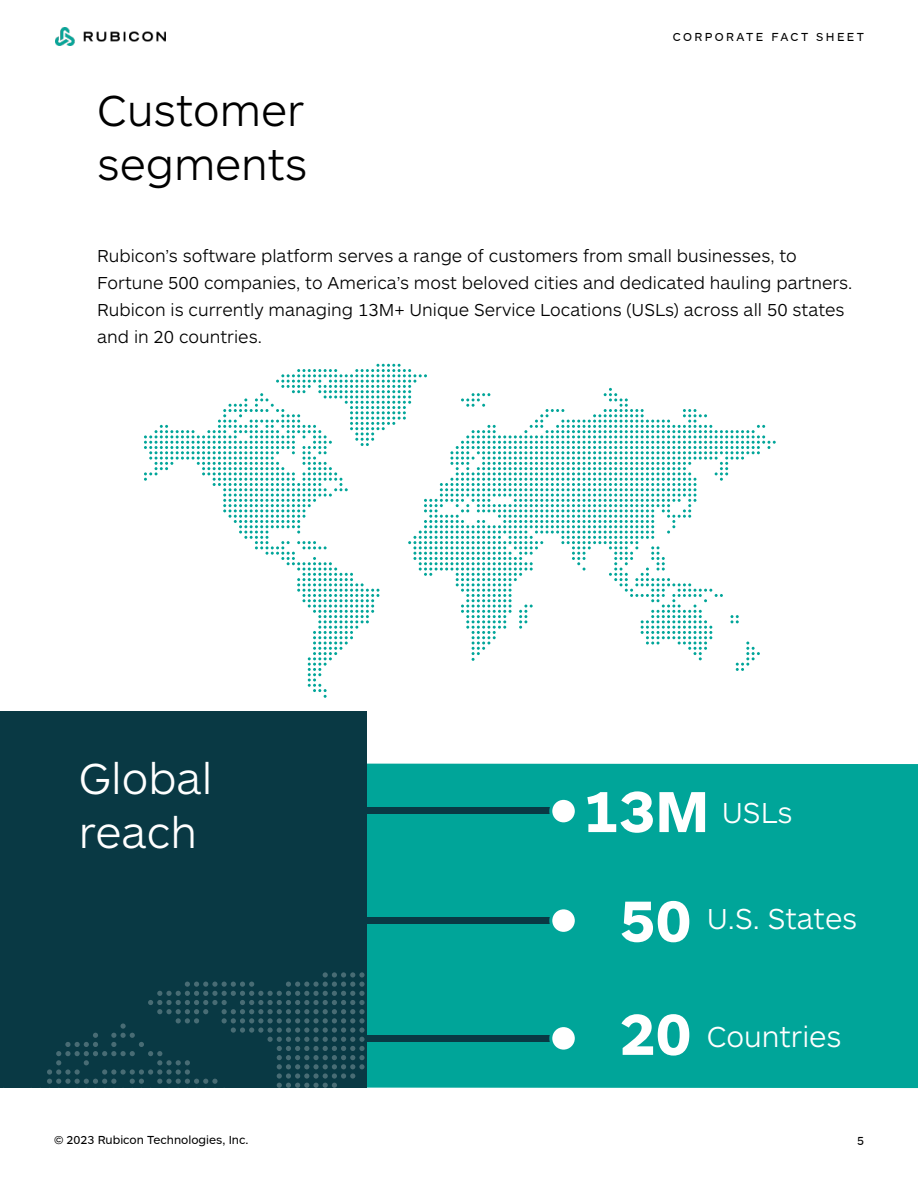
<style>
.page{position:relative;width:918px;height:1188px;background:#fff}
.page>*{position:absolute;margin:0;border:0;box-sizing:border-box;transform-origin:0 0}
.t1{font:300 45px/54px "ARS Maquette";color:#000}
.t2{font:300 45px/54px "ARS Maquette";color:#fff}
.t3{font:300 30px "ARS Maquette";color:#fff}
.t4{font:300 18px/27px "ARS Maquette";color:#000}
.t5{font:12px "ARS Maquette";color:#000}
.t6{font:12px "ARS Maquette";letter-spacing:.2em;color:#000}
.s1{font-weight:700;font-size:60px}
</style>
<div class="page">
<div style="left:367px;top:764px;width:551px;height:324px;background:#00a599"></div>
<svg style="left:144px;top:364px;width:632px;height:334px"></svg>
<div style="left:338px;top:918px;width:228px;height:6px;background:#093944"></div>
<div style="left:339px;top:1035px;width:210px;height:6px;background:#093944"></div>
<div style="left:551px;top:908px;width:25px;height:25px;background:#fff;border-radius:50%"></div>
<div style="left:549px;top:906px;width:29px;height:29px;border:3px solid #00a599;border-radius:50%"></div>
<div style="left:551px;top:1026px;width:25px;height:25px;background:#fff;border-radius:50%"></div>
<div style="left:549px;top:1024px;width:29px;height:29px;border:3px solid #00a599;border-radius:50%"></div>
<div style="left:0;top:711px;width:367px;height:377px;background:#093944"></div>
<svg style="left:47px;top:972px;width:318px;height:116px"></svg>
<img style="left:55px;top:28px;width:110px;height:18px">
<div style="left:347px;top:807px;width:210px;height:6px;background:#093944"></div>
<div style="left:551px;top:798px;width:25px;height:26px;background:#fff;border-radius:50%"></div>
<div style="left:549px;top:797px;width:29px;height:28px;border:3px solid #00a599;border-radius:50%"></div>
<h1 class="t1" style="left:97px;top:82px;width:212px">Customer segments</h1>
<p class="t6" style="left:673px;top:30px;width:193px">CORPORATE FACT SHEET</p>
<p class="t4" style="left:97px;top:242px;width:757px">Rubicon’s software platform serves a range of customers from small businesses, to Fortune 500 companies, to America’s most beloved cities and dedicated hauling partners.<br>Rubicon is currently managing 13M+ Unique Service Locations (USLs) across all 50 states and in 20 countries.</p>
<h1 class="t2" style="left:79px;top:749px;width:135px">Global reach</h1>
<h2 class="t3" style="left:583px;top:794px;width:211px"><span class="s1">13M</span> USLs</h2>
<h2 class="t3" style="left:620px;top:899px;width:239px"><span class="s1">50</span> U.S. States</h2>
<h2 class="t3" style="left:620px;top:1018px;width:224px"><span class="s1">20</span> Countries</h2>
<p class="t5" style="left:54px;top:1133px;width:196px">© 2023 Rubicon Technologies, Inc.</p>
<p class="t5" style="left:857px;top:1135px;width:8px">5</p>
</div>
